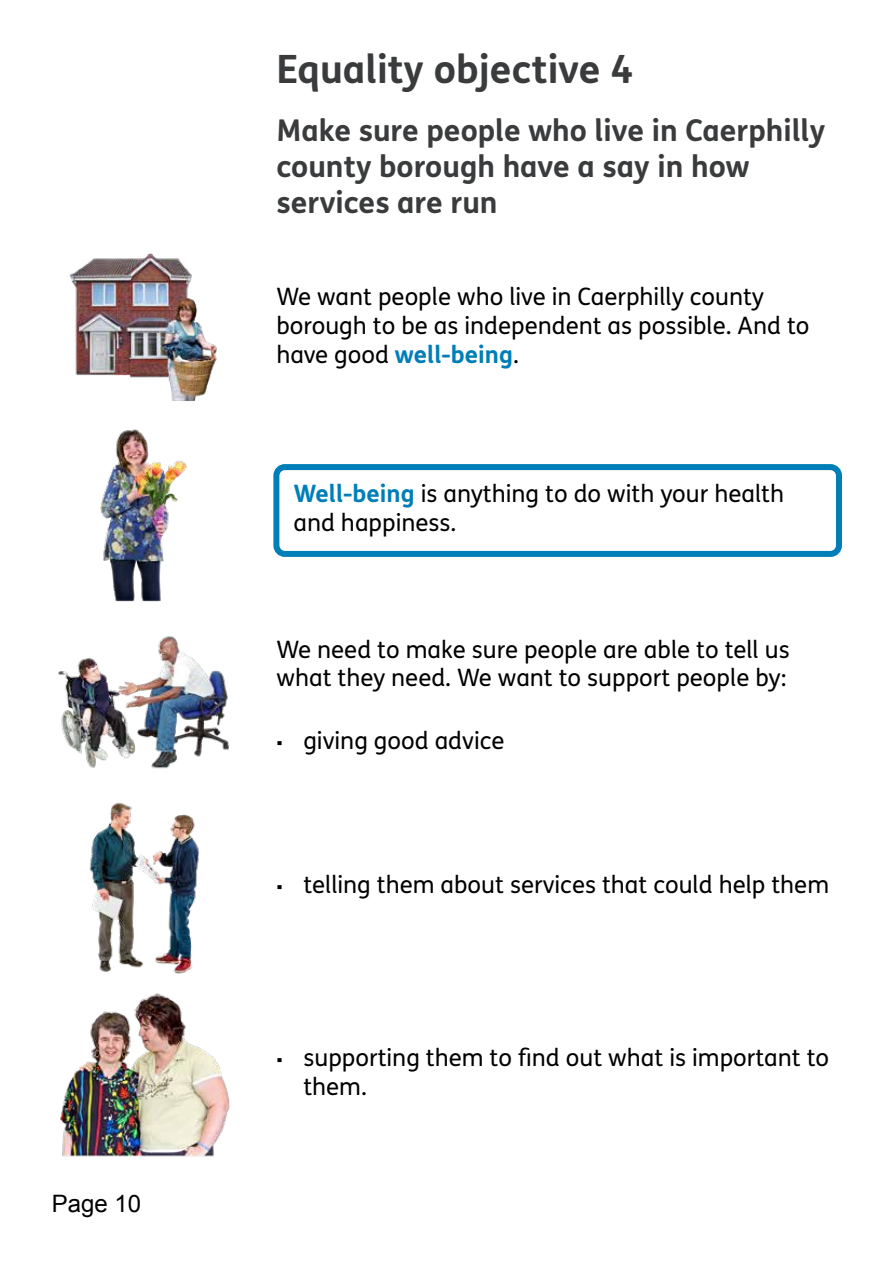
<style>
.page{position:relative;width:893px;height:1263px;background:#fff}
.page>*{position:absolute;margin:0;border:0;box-sizing:border-box;transform-origin:0 0}
.t1{font:700 39px "FS Me Pro";color:#3a3b3c}
.t2{font:700 30px/36px "FS Me Pro";color:#3a3b3c}
.t3{font:24px/28.8px "FS Me Pro";color:#000}
.t4{font:24px "Arial";color:#000}
.s1{font-weight:700;color:#007eb7}
.s2{font-family:"Verdana";font-size:18px}
</style>
<div class="page">
<img style="left:69px;top:253px;width:148px;height:148px">
<img style="left:100px;top:429px;width:87px;height:172px">
<img style="left:58px;top:635px;width:171px;height:134px">
<img style="left:89px;top:802px;width:110px;height:172px">
<img style="left:60px;top:993px;width:170px;height:164px">
<div style="left:273px;top:464px;width:569px;height:93px;border:6px solid #007eb7;border-radius:9px"></div>
<p class="t4" style="left:52px;top:1188px;width:91px">Page 10</p>
<p class="t1" style="left:276px;top:39px;width:358px">Equality objective 4</p>
<h2 class="t2" style="left:276px;top:110px;width:551px">Make sure people who live in Caerphilly county borough have a say in how services are run</h2>
<p class="t3" style="left:276px;top:282px;width:535px">We want people who live in Caerphilly county borough to be as independent as possible. And to have good <span class="s1">well-being</span>.</p>
<p class="t3" style="left:293px;top:479px;width:492px"><span class="s1">Well-being</span> is anything to do with your health and happiness.</p>
<p class="t3" style="left:276px;top:634px;width:515px">We need to make sure people are able to tell us what they need. We want to support people by:</p>
<p class="t3" style="left:276px;top:726px;width:230px"><span class="s2">▪</span> giving good advice</p>
<p class="t3" style="left:276px;top:869px;width:554px"><span class="s2">▪</span> telling them about services that could help them</p>
<p class="t3" style="left:303px;top:1043px;width:527px;text-indent:-27px"><span class="s2">▪</span> supporting them to fnd out what is important to them.</p>
</div>
